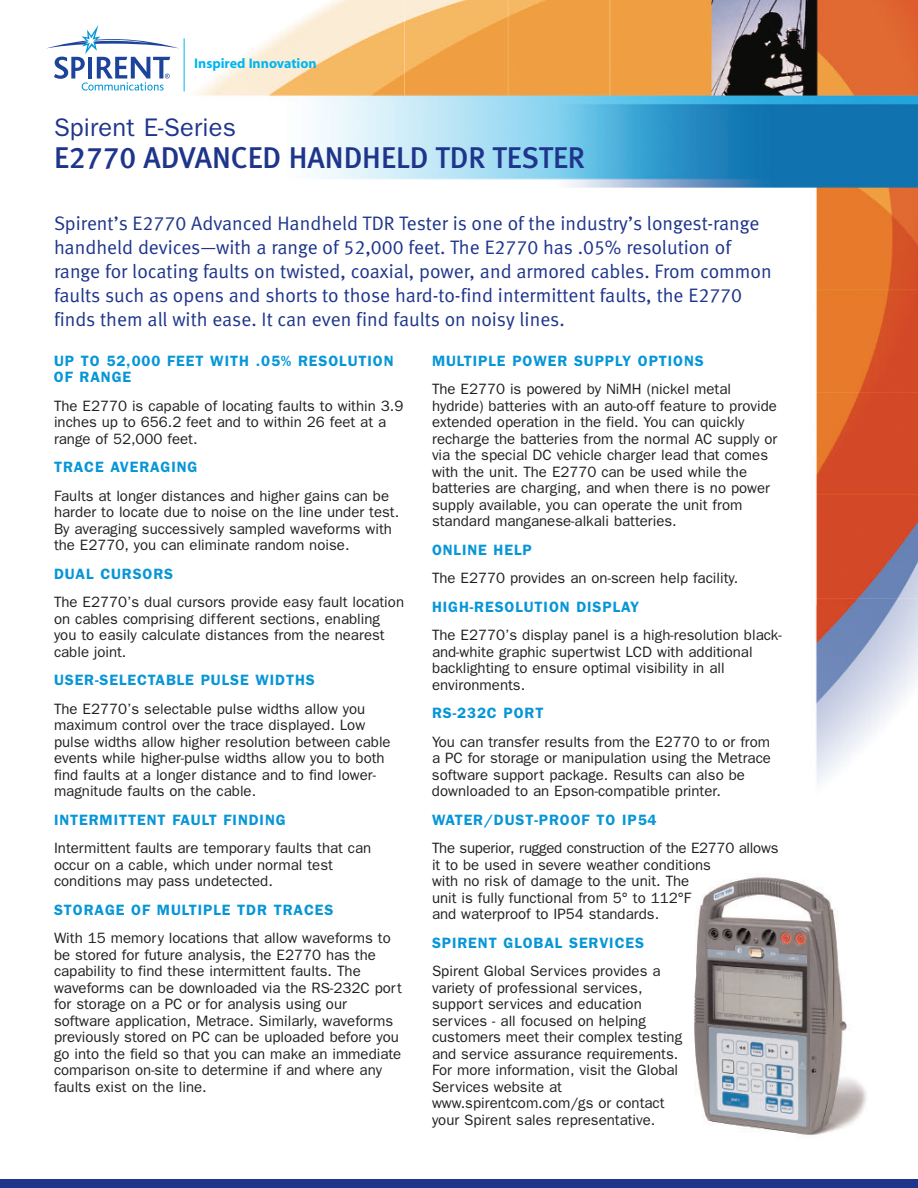
<style>
.page{position:relative;width:918px;height:1188px;background:#fff}
.page>*{position:absolute;margin:0;border:0;box-sizing:border-box;transform-origin:0 0}
.t1{font:30px "Meta Medium LF";color:#1e358b}
.t2{font:25.5px "Franklin Gothic";letter-spacing:.01em;color:#1e358b}
.t3{font:19.5px/24px "Meta Normal LF";color:#1e358b}
.t4{font:15px/16.5px "Franklin Gothic";color:#231f20}
.t5{font:600 15px/16.5px "Franklin Gothic";letter-spacing:.06em;color:#0696d7}
.t6{font:700 13.95px "Myriad";color:#00b6f0}
</style>
<div class="page">
<img style="left:183px;top:0;width:735px;height:783px">
<div style="left:0;top:1179px;width:918px;height:9px;background:#1e358b"></div>
<hr style="left:184px;top:38px;width:1px;height:53px;background:#00b6f0">
<svg style="left:46px;top:25px;width:133px;height:66px"></svg>
<img style="left:694px;top:877px;width:173px;height:258px">
<p class="t6" style="left:194px;top:59px;width:124px">Inspired Innovation</p>
<h2 class="t2" style="left:54px;top:112px;width:184px">Spirent E-Series</h2>
<h1 class="t1" style="left:54px;top:147px;width:533px">E2770 ADVANCED HANDHELD TDR TESTER</h1>
<p class="t3" style="left:54px;top:213px;width:719px">Spirent’s E2770 Advanced Handheld TDR Tester is one of the industry’s longest-range handheld devices—with a range of 52,000 feet. The E2770 has .05% resolution of range for locating faults on twisted, coaxial, power, and armored cables. From common faults such as opens and shorts to those hard-to-find intermittent faults, the E2770 finds them all with ease. It can even find faults on noisy lines.</p>
<p class="t5" style="left:54px;top:352px;width:341px">UP TO 52,000 FEET WITH .05% RESOLUTION<br>OF RANGE</p>
<p class="t4" style="left:54px;top:397px;width:351px">The E2770 is capable of locating faults to within 3.9 inches up to 656.2 feet and to within 26 feet at a range of 52,000 feet.</p>
<p class="t5" style="left:54px;top:459px;width:145px">TRACE AVERAGING</p>
<p class="t4" style="left:54px;top:487px;width:347px">Faults at longer distances and higher gains can be harder to locate due to noise on the line under test.<br>By averaging successively sampled waveforms with the E2770, you can eliminate random noise.</p>
<p class="t5" style="left:54px;top:565px;width:121px">DUAL CURSORS</p>
<p class="t4" style="left:54px;top:594px;width:352px">The E2770’s dual cursors provide easy fault location on cables comprising different sections, enabling you to easily calculate distances from the nearest cable joint.</p>
<p class="t5" style="left:54px;top:672px;width:262px">USER-SELECTABLE PULSE WIDTHS</p>
<p class="t4" style="left:54px;top:700px;width:338px">The E2770’s selectable pulse widths allow you maximum control over the trace displayed. Low pulse widths allow higher resolution between cable events while higher-pulse widths allow you to both find faults at a longer distance and to find lower&shy;magnitude faults on the cable.</p>
<p class="t5" style="left:54px;top:811px;width:233px">INTERMITTENT FAULT FINDING</p>
<p class="t4" style="left:54px;top:840px;width:319px">Intermittent faults are temporary faults that can occur on a cable, which under normal test conditions may pass undetected.</p>
<p class="t5" style="left:54px;top:901px;width:281px">STORAGE OF MULTIPLE TDR TRACES</p>
<p class="t4" style="left:54px;top:930px;width:349px">With 15 memory locations that allow waveforms to be stored for future analysis, the E2770 has the capability to find these intermittent faults. The waveforms can be downloaded via the RS-232C port for storage on a PC or for analysis using our software application, Metrace. Similarly, waveforms previously stored on PC can be uploaded before you go into the field so that you can make an immediate comparison on-site to determine if and where any faults exist on the line.</p>
<p class="t5" style="left:432px;top:352px;width:273px">MULTIPLE POWER SUPPLY OPTIONS</p>
<p class="t4" style="left:432px;top:381px;width:347px">The E2770 is powered by NiMH (nickel metal hydride) batteries with an auto-off feature to provide extended operation in the field. You can quickly recharge the batteries from the normal AC supply or via the special DC vehicle charger lead that comes with the unit. The E2770 can be used while the batteries are charging, and when there is no power supply available, you can operate the unit from standard manganese-alkali batteries.</p>
<p class="t5" style="left:432px;top:541px;width:101px">ONLINE HELP</p>
<p class="t4" style="left:432px;top:570px;width:308px">The E2770 provides an on-screen help facility.</p>
<p class="t5" style="left:432px;top:598px;width:209px">HIGH-RESOLUTION DISPLAY</p>
<p class="t4" style="left:432px;top:627px;width:351px">The E2770’s display panel is a high-resolution black&shy;and-white graphic supertwist LCD with additional backlighting to ensure optimal visibility in all environments.</p>
<p class="t5" style="left:432px;top:705px;width:113px">RS-232C PORT</p>
<p class="t4" style="left:432px;top:733px;width:340px">You can transfer results from the E2770 to or from a PC for storage or manipulation using the Metrace software support package. Results can also be downloaded to an Epson-compatible printer.</p>
<p class="t5" style="left:432px;top:811px;width:226px">WATER/DUST-PROOF TO IP54</p>
<p class="t4" style="left:432px;top:840px;width:348px">The superior, rugged construction of the E2770 allows it to be used in severe weather conditions<br>with no risk of damage to the unit. The<br>unit is fully functional from 5° to 112°F<br>and waterproof to IP54 standards.</p>
<p class="t5" style="left:432px;top:934px;width:214px">SPIRENT GLOBAL SERVICES</p>
<p class="t4" style="left:432px;top:963px;width:252px">Spirent Global Services provides a variety of professional services, support services and education services - all focused on helping customers meet their complex testing and service assurance requirements.<br>For more information, visit the Global Services website at www.spirentcom.com/gs or contact your Spirent sales representative.</p>
</div>
